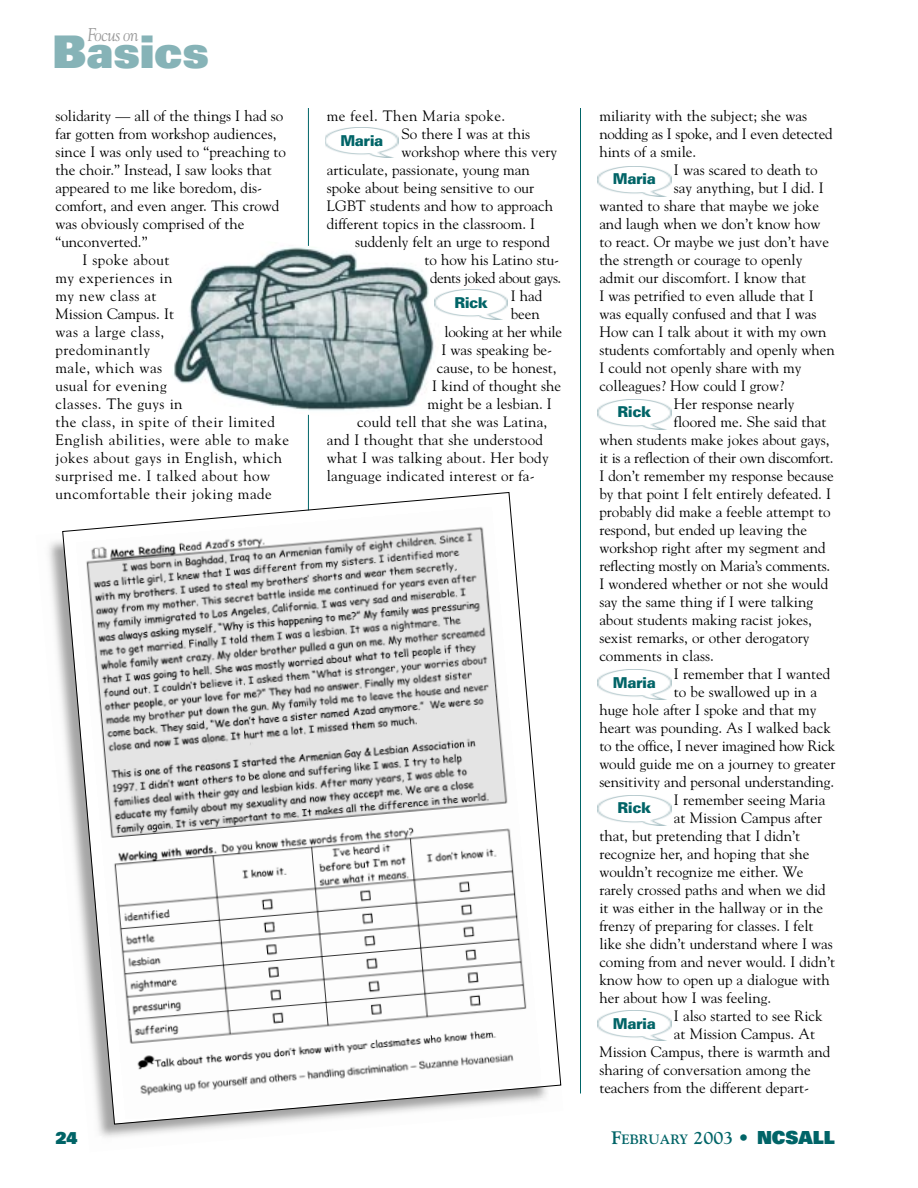
<style>
.page{position:relative;width:918px;height:1188px;background:#fff}
.page>*{position:absolute;margin:0;border:0;box-sizing:border-box;transform-origin:0 0}
.t1{font:900 45px "Univers";color:#86b3b7}
.t2{font:italic 18.3px "Goudy";letter-spacing:-.03em;color:#999;scale:.9 1}
.t3{font:900 16.5px "Univers";color:#006467;scale:.95 1}
.t4{font:15px "Goudy";color:#000}
.t5{font:15px "Goudy";letter-spacing:.035em;color:#000}
.t6{font:15px "Goudy";letter-spacing:.03em;color:#000}
.t7{font:15px "Goudy";letter-spacing:-.02em;color:#000}
.t8{font:900 15px "Univers";letter-spacing:-.035em;color:#006467}
.t9{font:15px "Goudy";letter-spacing:-.03em;color:#000}
.t10{font:700 13.5px "Goudy";color:#006467}
.s1{font-size:18px}
.s2{font-family:"Univers";font-weight:900;font-size:18px}
</style>
<div class="page">
<hr style="left:308px;top:108px;width:1px;height:986px;background:#006467">
<hr style="left:580px;top:108px;width:1px;height:986px;background:#006467">
<img style="left:49px;top:541px;width:513px;height:596px">
<svg style="left:62px;top:492px;width:499px;height:633px"></svg>
<img style="left:173px;top:241px;width:262px;height:176px">
<img style="left:435px;top:290px;width:73px;height:30px">
<img style="left:598px;top:399px;width:73px;height:30px">
<img style="left:598px;top:795px;width:73px;height:30px">
<img style="left:325px;top:128px;width:74px;height:30px">
<img style="left:598px;top:166px;width:73px;height:30px">
<img style="left:598px;top:670px;width:73px;height:30px">
<img style="left:598px;top:1011px;width:73px;height:30px">
<p class="t2" style="left:88px;top:27px;width:58px">Focus on</p>
<h1 class="t1" style="left:53px;top:35px;width:158px">Basics</h1>
<p class="t4" style="left:56px;top:109px;width:229px">solidarity — all of the things I had so</p>
<p class="t4" style="left:56px;top:127px;width:223px">far gotten from workshop audiences,</p>
<p class="t4" style="left:56px;top:145px;width:232px">since I was only used to “preaching to</p>
<p class="t4" style="left:56px;top:163px;width:218px">the choir.” Instead, I saw looks that</p>
<p class="t4" style="left:56px;top:181px;width:208px">appeared to me like boredom, dis-</p>
<p class="t4" style="left:56px;top:199px;width:225px">comfort, and even anger. This crowd</p>
<p class="t4" style="left:56px;top:217px;width:190px">was obviously comprised of the</p>
<p class="t4" style="left:56px;top:235px;width:94px">“unconverted.”</p>
<p class="t6" style="left:82px;top:253px;width:88px">I spoke about</p>
<p class="t6" style="left:56px;top:271px;width:119px">my experiences in</p>
<p class="t6" style="left:56px;top:289px;width:103px">my new class at</p>
<p class="t4" style="left:56px;top:307px;width:120px">Mission Campus. It</p>
<p class="t6" style="left:56px;top:325px;width:110px">was a large class,</p>
<p class="t6" style="left:56px;top:343px;width:96px">predominantly</p>
<p class="t6" style="left:56px;top:361px;width:108px">male, which was</p>
<p class="t6" style="left:56px;top:379px;width:113px">usual for evening</p>
<p class="t6" style="left:56px;top:397px;width:129px">classes. The guys in</p>
<p class="t5" style="left:56px;top:415px;width:221px">the class, in spite of their limited</p>
<p class="t5" style="left:56px;top:433px;width:235px">English abilities, were able to make</p>
<p class="t5" style="left:56px;top:451px;width:228px">jokes about gays in English, which</p>
<p class="t5" style="left:56px;top:469px;width:216px">surprised me. I talked about how</p>
<p class="t5" style="left:56px;top:487px;width:218px">uncomfortable their joking made</p>
<p class="t6" style="left:327px;top:109px;width:180px">me feel. Then Maria spoke.</p>
<p class="t4" style="left:401px;top:127px;width:130px">So there I was at this</p>
<p class="t4" style="left:401px;top:145px;width:157px">workshop where this very</p>
<p class="t4" style="left:327px;top:163px;width:205px">articulate, passionate, young man</p>
<p class="t4" style="left:327px;top:181px;width:209px">spoke about being sensitive to our</p>
<p class="t4" style="left:327px;top:199px;width:228px">LGBT students and how to approach</p>
<p class="t4" style="left:327px;top:217px;width:210px">different topics in the classroom. I</p>
<p class="t4" style="left:355px;top:235px;width:196px">suddenly felt an urge to respond</p>
<p class="t4" style="left:424px;top:253px;width:136px">to how his Latino stu-</p>
<p class="t9" style="left:430px;top:271px;width:133px">dents joked about gays.</p>
<p class="t4" style="left:511px;top:289px;width:33px">I had</p>
<p class="t4" style="left:511px;top:307px;width:31px">been</p>
<p class="t7" style="left:445px;top:325px;width:119px">looking at her while</p>
<p class="t4" style="left:441px;top:343px;width:112px">I was speaking be-</p>
<p class="t4" style="left:437px;top:361px;width:121px">cause, to be honest,</p>
<p class="t4" style="left:432px;top:379px;width:131px">I kind of thought she</p>
<p class="t4" style="left:428px;top:397px;width:126px">might be a lesbian. I</p>
<p class="t4" style="left:357px;top:415px;width:192px">could tell that she was Latina,</p>
<p class="t4" style="left:327px;top:433px;width:218px">and I thought that she understood</p>
<p class="t4" style="left:327px;top:451px;width:223px">what I was talking about. Her body</p>
<p class="t4" style="left:327px;top:469px;width:210px">language indicated interest or fa-</p>
<p class="t8" style="left:340px;top:135px;width:45px">Maria</p>
<p class="t8" style="left:454px;top:297px;width:35px">Rick</p>
<p class="t4" style="left:599px;top:109px;width:209px">miliarity with the subject; she was</p>
<p class="t4" style="left:599px;top:127px;width:235px">nodding as I spoke, and I even detected</p>
<p class="t4" style="left:599px;top:145px;width:98px">hints of a smile.</p>
<p class="t4" style="left:674px;top:163px;width:145px">I was scared to death to</p>
<p class="t4" style="left:674px;top:181px;width:151px">say anything, but I did. I</p>
<p class="t4" style="left:599px;top:199px;width:221px">wanted to share that maybe we joke</p>
<p class="t4" style="left:599px;top:217px;width:223px">and laugh when we don’t know how</p>
<p class="t4" style="left:599px;top:235px;width:231px">to react. Or maybe we just don’t have</p>
<p class="t4" style="left:599px;top:253px;width:205px">the strength or courage to openly</p>
<p class="t4" style="left:599px;top:271px;width:208px">admit our discomfort. I know that</p>
<p class="t4" style="left:599px;top:289px;width:216px">I was petrified to even allude that I</p>
<p class="t4" style="left:599px;top:307px;width:219px">was equally confused and that I was</p>
<p class="t4" style="left:599px;top:325px;width:229px">How can I talk about it with my own</p>
<p class="t4" style="left:599px;top:343px;width:237px">students comfortably and openly when</p>
<p class="t4" style="left:599px;top:361px;width:204px">I could not openly share with my</p>
<p class="t4" style="left:599px;top:379px;width:186px">colleagues? How could I grow?</p>
<p class="t4" style="left:674px;top:397px;width:122px">Her response nearly</p>
<p class="t4" style="left:674px;top:415px;width:154px">floored me. She said that</p>
<p class="t4" style="left:599px;top:433px;width:232px">when students make jokes about gays,</p>
<p class="t7" style="left:599px;top:451px;width:236px">it is a reflection of their own discomfort.</p>
<p class="t4" style="left:599px;top:469px;width:236px">I don’t remember my response because</p>
<p class="t4" style="left:599px;top:487px;width:233px">by that point I felt entirely defeated. I</p>
<p class="t4" style="left:599px;top:505px;width:233px">probably did make a feeble attempt to</p>
<p class="t4" style="left:599px;top:523px;width:209px">respond, but ended up leaving the</p>
<p class="t4" style="left:599px;top:541px;width:228px">workshop right after my segment and</p>
<p class="t4" style="left:599px;top:559px;width:233px">reflecting mostly on Maria’s comments.</p>
<p class="t4" style="left:599px;top:577px;width:230px">I wondered whether or not she would</p>
<p class="t4" style="left:599px;top:595px;width:215px">say the same thing if I were talking</p>
<p class="t4" style="left:599px;top:613px;width:214px">about students making racist jokes,</p>
<p class="t4" style="left:599px;top:631px;width:212px">sexist remarks, or other derogatory</p>
<p class="t4" style="left:599px;top:649px;width:116px">comments in class.</p>
<p class="t4" style="left:674px;top:667px;width:158px">I remember that I wanted</p>
<p class="t4" style="left:674px;top:685px;width:145px">to be swallowed up in a</p>
<p class="t4" style="left:599px;top:703px;width:219px">huge hole after I spoke and that my</p>
<p class="t4" style="left:599px;top:721px;width:233px">heart was pounding. As I walked back</p>
<p class="t7" style="left:599px;top:739px;width:237px">to the office, I never imagined how Rick</p>
<p class="t4" style="left:599px;top:757px;width:238px">would guide me on a journey to greater</p>
<p class="t4" style="left:599px;top:775px;width:236px">sensitivity and personal understanding.</p>
<p class="t4" style="left:674px;top:793px;width:153px">I remember seeing Maria</p>
<p class="t4" style="left:674px;top:811px;width:150px">at Mission Campus after</p>
<p class="t4" style="left:599px;top:829px;width:202px">that, but pretending that I didn’t</p>
<p class="t4" style="left:599px;top:847px;width:212px">recognize her, and hoping that she</p>
<p class="t4" style="left:599px;top:865px;width:206px">wouldn’t recognize me either. We</p>
<p class="t4" style="left:599px;top:883px;width:228px">rarely crossed paths and when we did</p>
<p class="t4" style="left:599px;top:901px;width:225px">it was either in the hallway or in the</p>
<p class="t4" style="left:599px;top:919px;width:216px">frenzy of preparing for classes. I felt</p>
<p class="t4" style="left:599px;top:937px;width:235px">like she didn’t understand where I was</p>
<p class="t4" style="left:599px;top:955px;width:237px">coming from and never would. I didn’t</p>
<p class="t4" style="left:599px;top:973px;width:232px">know how to open up a dialogue with</p>
<p class="t4" style="left:599px;top:991px;width:173px">her about how I was feeling.</p>
<p class="t4" style="left:674px;top:1009px;width:150px">I also started to see Rick</p>
<p class="t4" style="left:674px;top:1027px;width:143px">at Mission Campus. At</p>
<p class="t4" style="left:599px;top:1045px;width:233px">Mission Campus, there is warmth and</p>
<p class="t4" style="left:599px;top:1063px;width:213px">sharing of conversation among the</p>
<p class="t4" style="left:599px;top:1081px;width:211px">teachers from the different depart-</p>
<p class="t8" style="left:613px;top:173px;width:45px">Maria</p>
<p class="t8" style="left:618px;top:406px;width:35px">Rick</p>
<p class="t8" style="left:613px;top:677px;width:45px">Maria</p>
<p class="t8" style="left:618px;top:802px;width:35px">Rick</p>
<p class="t8" style="left:613px;top:1018px;width:45px">Maria</p>
<p class="t3" style="left:56px;top:1132px;width:25px">24</p>
<p class="t10" style="left:612px;top:1134px;width:225px"><span class="s1">F</span>EBRUARY <span class="s1">2003</span> <span class="s2">• NCSALL</span></p>
</div>
